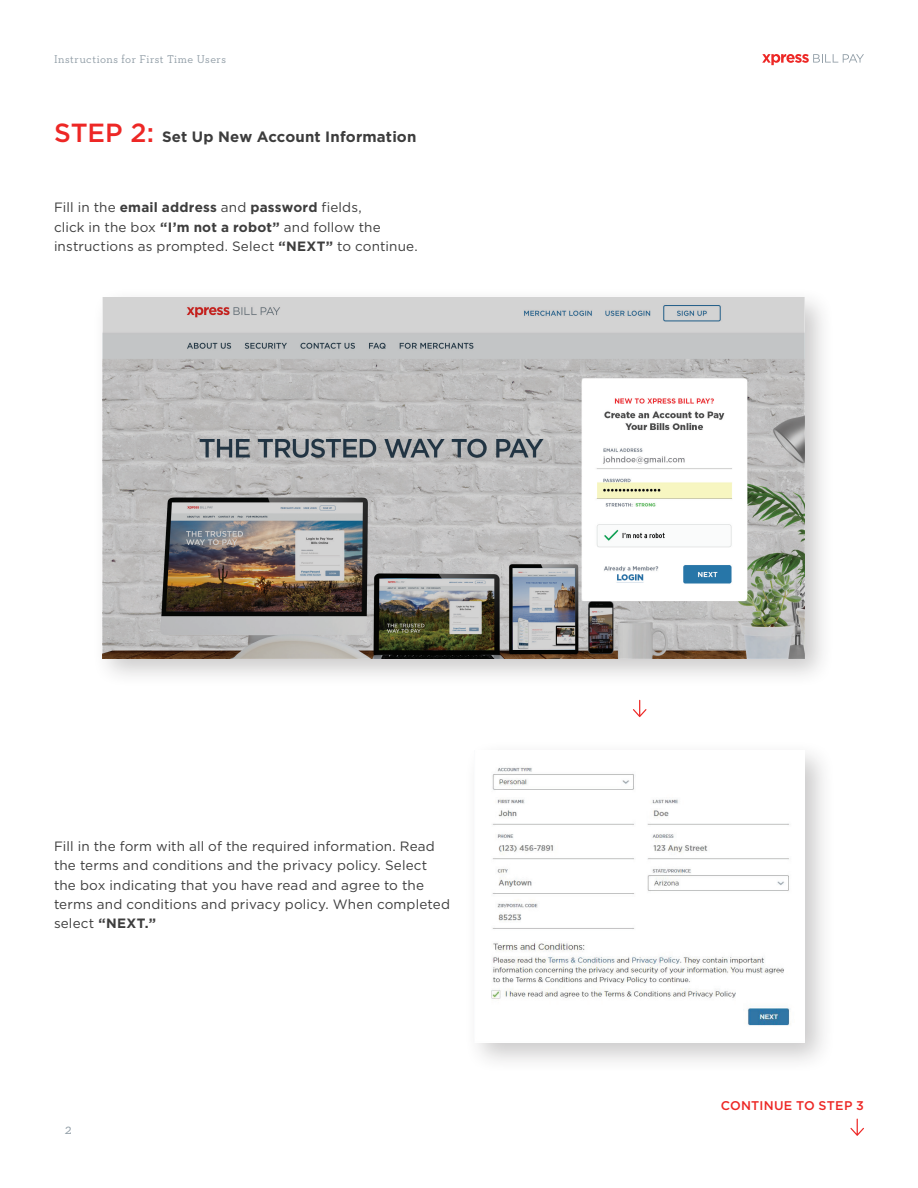
<style>
.page{position:relative;width:918px;height:1188px;background:#fff}
.page>*{position:absolute;margin:0;border:0;box-sizing:border-box;transform-origin:0 0}
.t1{font:700 15px "Gotham HTF";letter-spacing:.01em;color:#3d3d3d}
.t2{font:14.55px "Neutraface Slab Text";color:#94a0a9}
.t3{font:13.5px/19.5px "Gotham HTF";letter-spacing:.01em;color:#3d3d3d}
.t4{font:500 12.6px "Gotham";letter-spacing:.015em;color:#ed2725}
.t5{font:11.55px "Neutraface Slab Text";letter-spacing:.04em;color:#94a0a9}
.s1{font-family:"Gotham";font-weight:500;font-size:26.25px;color:#ed2725}
.s2{font-weight:700}
</style>
<div class="page">
<svg style="left:762px;top:54px;width:102px;height:11px"></svg>
<div style="left:464px;top:740px;width:372px;height:334px;background:#231f20;opacity:.24"></div>
<img style="left:475px;top:751px;width:330px;height:292px">
<svg style="left:633px;top:700px;width:14px;height:17px"></svg>
<svg style="left:850px;top:1119px;width:14px;height:17px"></svg>
<div style="left:92px;top:286px;width:744px;height:403px;background:#231f20;opacity:.24"></div>
<svg style="left:103px;top:297px;width:702px;height:362px"></svg>
<p class="t5" style="left:54px;top:52px;width:174px">Instructions for First Time Users</p>
<p class="t1" style="left:54px;top:128px;width:364px"><span class="s1">STEP 2:</span> Set Up New Account Information</p>
<p class="t3" style="left:54px;top:198px;width:365px">Fill in the <span class="s2">email address</span> and <span class="s2">password</span> fields,<br>click in the box <span class="s2">“I’m not a robot”</span> and follow the instructions as prompted. Select <span class="s2">“NEXT”</span> to continue.</p>
<p class="t3" style="left:54px;top:836px;width:397px">Fill in the form with all of the required information. Read the terms and conditions and the privacy policy. Select the box indicating that you have read and agree to the terms and conditions and privacy policy. When completed select <span class="s2">“NEXT.”</span></p>
<p class="t2" style="left:65px;top:1120px;width:9px">2</p>
<p class="t4" style="left:721px;top:1097px;width:145px">CONTINUE TO STEP 3</p>
</div>
